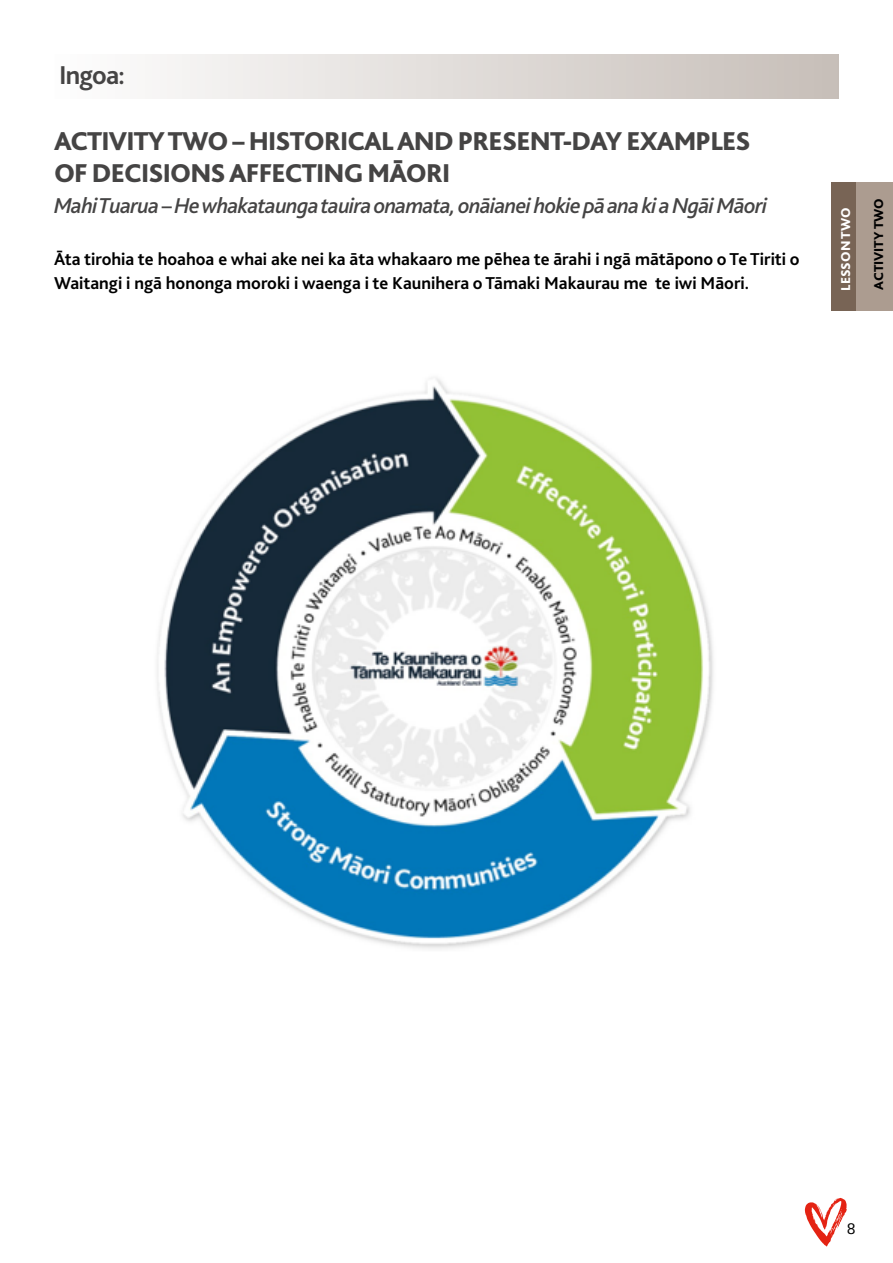
<style>
.page{position:relative;width:893px;height:1263px;background:#fff}
.page>*{position:absolute;margin:0;border:0;box-sizing:border-box;transform-origin:0 0}
.t1{font:800 27px/31.5px "Bliss";letter-spacing:-.03em;color:#454444}
.t2{font:700 27px "Bliss";letter-spacing:-.03em;color:#454444}
.t3{font:italic 500 22.5px "Bliss";letter-spacing:-.03em;color:#454444}
.t4{font:700 18px/24px "Bliss";color:#000}
.t5{font:18px "National";color:#000}
.t6{font:800 13.5px "Bliss";color:#000}
.t7{font:800 13.5px "Bliss";color:#fff}
</style>
<div class="page">
<svg style="left:805px;top:1198px;width:42px;height:48px"></svg>
<img style="left:157px;top:378px;width:556px;height:571px">
<div style="left:831px;top:182px;width:36px;height:128px;background:#786455"></div>
<div style="left:857px;top:182px;width:36px;height:128px;background:#ac9c90"></div>
<div style="left:54px;top:55px;width:785px;height:44px;background:linear-gradient(to right,#fefefe,#c7beb8)"></div>
<h1 class="t2" style="left:59px;top:58px;width:67px">Ingoa:</h1>
<h1 class="t1" style="left:54px;top:126px;width:698px">ACTIVITY TWO – HISTORICAL AND PRESENT-DAY EXAMPLES<br>OF DECISIONS AFFECTING MĀORI</h1>
<p class="t3" style="left:54px;top:192px;width:715px">Mahi Tuarua – He whakataunga tauira onamata, onāianei hokie pā ana ki a Ngāi Māori</p>
<p class="t4" style="left:54px;top:247px;width:747px">Āta tirohia te hoahoa e whai ake nei ka āta whakaaro me pēhea te ārahi i ngā mātāpono o Te Tiriti o<br>Waitangi i ngā hononga moroki i waenga i te Kaunihera o Tāmaki Makaurau me te iwi Māori.</p>
<p class="t7" style="left:837px;top:290px;width:85px;rotate:-90deg">LESSON TWO</p>
<p class="t6" style="left:870px;top:290px;width:93px;rotate:-90deg">ACTIVITY TWO</p>
<p class="t5" style="left:847px;top:1217px;width:10px">8</p>
</div>
